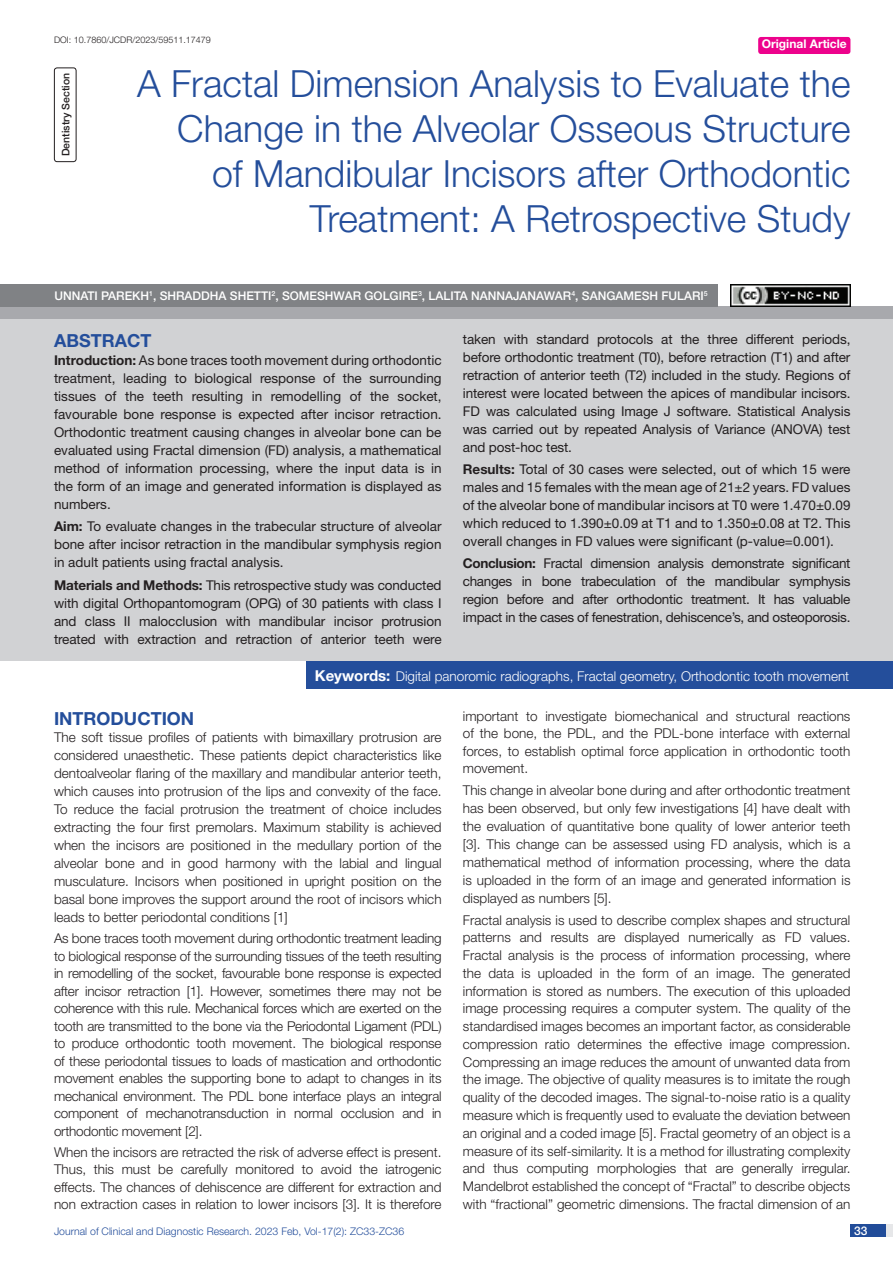
<style>
.page{position:relative;width:893px;height:1263px;background:#fff}
.page>*{position:absolute;margin:0;border:0;box-sizing:border-box;transform-origin:0 0}
.t1{font:300 37.5px/45px "Helvetica Neue";color:#244e9b;text-align:right}
.Heading{font:700 18px "Helvetica Neue";color:#244e9b}
.Abstract_head{font:700 18px "Helvetica Neue";color:#244e9b}
.Body_text{font:300 13.5px/17.7px "Helvetica Neue";color:#231f20;text-align:justify}
.Abstract_Text{font:13.5px/18px "Helvetica Neue";letter-spacing:-.01em;color:#231f20;text-align:justify}
.Key_words{font:300 13.5px "Helvetica Neue";color:#fff}
.Author{font:500 12px "Helvetica Neue";color:#fff}
.t2{font:700 12px "Helvetica Neue";color:#fff}
.t3{font:300 10.5px "Helvetica Neue";color:#244e9b}
.section{font:500 10.5px "Helvetica Neue";color:#231f20}
.DOI{font:300 9px "Helvetica Neue";color:#231f20}
.s1{font-weight:700}
.s2{font-weight:700;font-size:15px}
</style>
<div class="page">
<div style="left:850px;top:1224px;width:43px;height:13px;background:#e6e7e9"></div>
<div style="left:850px;top:1224px;width:35px;height:13px;background:#214c99"></div>
<div style="left:758px;top:37px;width:92px;height:17px;background:#ed028c;border-radius:3px"></div>
<div style="left:54px;top:68px;width:22px;height:94px;border:1px solid #231f20;border-radius:3px"></div>
<div style="left:0;top:307px;width:893px;height:12px;background:#a8a9ad"></div>
<div style="left:0;top:284px;width:718px;height:23px;background:#808285"></div>
<div style="left:0;top:319px;width:893px;height:342px;background:#d1d2d4"></div>
<div style="left:307px;top:661px;width:586px;height:28px;background:#244e9b"></div>
<img style="left:730px;top:284px;width:120px;height:23px">
<p class="DOI" style="left:54px;top:35px;width:158px">DOI: 10.7860/JCDR/2023/59511.17479</p>
<p class="t2" style="left:762px;top:37px;width:87px">Original Article</p>
<p class="section" style="left:59px;top:156px;width:85px;rotate:-90deg">DENTISTRY SECTION</p>
<p class="t1" style="left:137px;top:60px;width:715px">A Fractal Dimension Analysis to Evaluate the Change in the Alveolar Osseous Structure<br>of Mandibular Incisors after Orthodontic Treatment: A Retrospective Study</p>
<p class="Author" style="left:54px;top:289px;width:655px">UNNATI PAREKH<sup>1</sup>, SHRADDHA SHETTI<sup>2</sup>, SOMESHWAR GOLG IRE<sup>3</sup>, LALITA NANNAJANAWAR<sup>4</sup>, SANGAMESH FULARI<sup>5</sup></p>
<p class="Abstract_head" style="left:54px;top:329px;width:99px">ABSTRACT</p>
<p class="Abstract_Text" style="left:54px;top:351px;width:389px"><span class="s1">Introduction:</span> As bone traces tooth movement during orthodontic treatment, leading to biological response of the surrounding tissues of the teeth resulting in remodelling of the socket, favourable bone response is expected after incisor retraction.<br>Orthodontic treatment causing changes in alveolar bone can be evaluated using Fractal dimension (FD) analysis, a mathematical method of information processing, where the input data is in the form of an image and generated information is displayed as numbers.</p>
<p class="Abstract_Text" style="left:54px;top:517px;width:389px"><span class="s1">Aim:</span> To evaluate changes in the trabecular structure of alveolar bone after incisor retraction in the mandibular symphysis region in adult patients using fractal analysis.</p>
<p class="Abstract_Text" style="left:54px;top:576px;width:389px"><span class="s1">Materials and Methods:</span> This retrospective study was conducted with digital Orthopantomogram (OPG) of 30 patients with class I and class II malocclusion with mandibular incisor protrusion treated with extraction and retraction of anterior teeth were</p>
<p class="Abstract_Text" style="left:463px;top:330px;width:389px">taken with standard protocols at the three different periods, before orthodontic treatment (T0), before retraction (T1) and after retraction of anterior teeth (T2) included in the study. Regions of interest were located between the apices of mandibular incisors.<br>FD was calculated using Image J software. Statistical Analysis was carried out by repeated Analysis of Variance (ANOVA) test and post-hoc test.</p>
<p class="Abstract_Text" style="left:463px;top:460px;width:389px"><span class="s1">Results:</span> Total of 30 cases were selected, out of which 15 were males and 15 females with the mean age of 21±2 years. FD values of the alveolar bone of mandibular incisors at T0 were 1.470±0.09 which reduced to 1.390±0.09 at T1 and to 1.350±0.08 at T2. This overall changes in FD values were significant (p-value=0.001).</p>
<p class="Abstract_Text" style="left:463px;top:554px;width:389px"><span class="s1">Conclusion:</span> Fractal dimension analysis demonstrate significant changes in bone trabeculation of the mandibular symphysis region before and after orthodontic treatment. It has valuable impact in the cases of fenestration, dehiscence’s, and osteoporosis.</p>
<p class="Key_words" style="left:315px;top:667px;width:536px"><span class="s2">Keywords:</span> Digital panoromic radiographs, Fractal geometry, Orthodontic tooth movement</p>
<p class="Heading" style="left:54px;top:707px;width:142px">INTRODUCTION</p>
<p class="Body_text" style="left:54px;top:728px;width:389px">The soft tissue profiles of patients with bimaxillary protrusion are considered unaesthetic. These patients depict characteristics like dentoalveolar flaring of the maxillary and mandibular anterior teeth, which causes into protrusion of the lips and convexity of the face.<br>To reduce the facial protrusion the treatment of choice includes extracting the four first premolars. Maximum stability is achieved when the incisors are positioned in the medullary portion of the alveolar bone and in good harmony with the labial and lingual musculature. Incisors when positioned in upright position on the basal bone improves the support around the root of incisors which leads to better periodontal conditions [1]</p>
<p class="Body_text" style="left:54px;top:930px;width:389px">As bone traces tooth movement during orthodontic treatment leading to biological response of the surrounding tissues of the teeth resulting in remodelling of the socket, favourable bone response is expected after incisor retraction [1]. However, sometimes there may not be coherence with this rule. Mechanical forces which are exerted on the tooth are transmitted to the bone via the Periodontal Ligament (PDL) to produce orthodontic tooth movement. The biological response of these periodontal tissues to loads of mastication and orthodontic movement enables the supporting bone to adapt to changes in its mechanical environment. The PDL bone interface plays an integral component of mechanotransduction in normal occlusion and in orthodontic movement [2].</p>
<p class="Body_text" style="left:54px;top:1143px;width:389px;line-height:17.2px">When the incisors are retracted the risk of adverse effect is present.<br>Thus, this must be carefully monitored to avoid the iatrogenic effects. The chances of dehiscence are different for extraction and non extraction cases in relation to lower incisors [3]. It is therefore</p>
<p class="Body_text" style="left:463px;top:707px;width:389px;line-height:17.2px">important to investigate biomechanical and structural reactions of the bone, the PDL, and the PDL-bone interface with external forces, to establish optimal force application in orthodontic tooth movement.</p>
<p class="Body_text" style="left:463px;top:781px;width:389px">This change in alveolar bone during and after orthodontic treatment has been observed, but only few investigations [4] have dealt with the evaluation of quantitative bone quality of lower anterior teeth [3]. This change can be assessed using FD analysis, which is a mathematical method of information processing, where the data is uploaded in the form of an image and generated information is displayed as numbers [5].</p>
<p class="Body_text" style="left:463px;top:911px;width:389px">Fractal analysis is used to describe complex shapes and structural patterns and results are displayed numerically as FD values.<br>Fractal analysis is the process of information processing, where the data is uploaded in the form of an image. The generated information is stored as numbers. The execution of this uploaded image processing requires a computer system. The quality of the standardised images becomes an important factor, as considerable compression ratio determines the effective image compression.<br>Compressing an image reduces the amount of unwanted data from the image. The objective of quality measures is to imitate the rough quality of the decoded images. The signal-to-noise ratio is a quality measure which is frequently used to evaluate the deviation between an original and a coded image [5]. Fractal geometry of an object is a measure of its self-similarity. It is a method for illustrating complexity and thus computing morphologies that are generally irregular.<br>Mandelbrot established the concept of “Fractal” to describe objects with “fractional” geometric dimensions. The fractal dimension of an</p>
<p class="t3" style="left:54px;top:1225px;width:352px">Journal of Clinical and Diagnostic Research. 2023 Feb, Vol-17(2): ZC33-ZC36</p>
<p class="Author" style="left:854px;top:1223px;width:15px">33</p>
</div>
